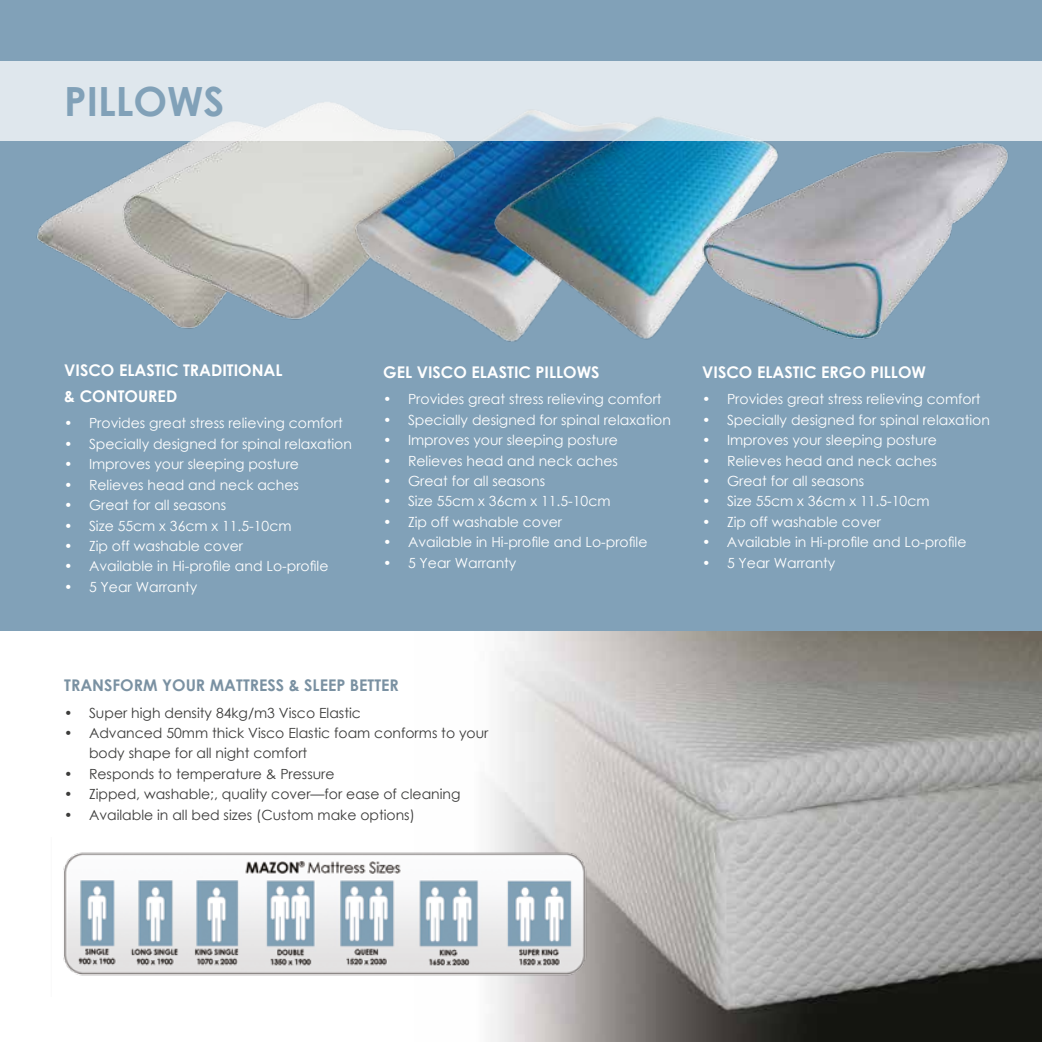
<style>
.page{position:relative;width:1042px;height:1042px;background:#fff}
.page>*{position:absolute;margin:0;border:0;box-sizing:border-box;transform-origin:0 0}
.t1{font:700 40.25px "Century Gothic";color:#81a1b8}
.t2{font:700 16.1px/26.2px "Century Gothic";color:#fff}
.t3{font:700 16.1px "Century Gothic";color:#7a91a2}
.t4{font:14px "Century Gothic";color:#fff}
.t5{font:14px/20.5px "Century Gothic";color:#3c3c3b}
</style>
<div class="page">
<img style="left:414px;top:630px;width:628px;height:412px">
<div style="left:0;top:0;width:1042px;height:630px;background:#81a1b8"></div>
<img style="left:33px;top:140px;width:160px;height:189px">
<img style="left:112px;top:140px;width:228px;height:188px">
<img style="left:340px;top:140px;width:137px;height:182px">
<img style="left:477px;top:140px;width:217px;height:202px">
<img style="left:694px;top:140px;width:316px;height:199px">
<svg style="left:0;top:61px;width:1042px;height:79px;background:#dfe7ed"></svg>
<img style="left:63px;top:838px;width:536px;height:158px">
<h1 class="t1" style="left:64px;top:71px;width:162px">PILLOWS</h1>
<p class="t2" style="left:64px;top:356px;width:220px">VISCO ELASTIC TRADITIONAL &amp; CONTOURED</p>
<p class="t4" style="left:64px;top:413px;width:280px">• Provides great stress relieving comfort</p>
<p class="t4" style="left:64px;top:434px;width:289px">• Specially designed for spinal relaxation</p>
<p class="t4" style="left:64px;top:454px;width:236px">• Improves your sleeping posture</p>
<p class="t4" style="left:64px;top:475px;width:236px">• Relieves head and neck aches</p>
<p class="t4" style="left:64px;top:495px;width:163px">• Great for all seasons</p>
<p class="t4" style="left:64px;top:516px;width:229px">• Size 55cm x 36cm x 11.5-10cm</p>
<p class="t4" style="left:64px;top:536px;width:180px">• Zip off washable cover</p>
<p class="t4" style="left:64px;top:556px;width:266px">• Available in Hi-profile and Lo-profile</p>
<p class="t4" style="left:64px;top:577px;width:135px">• 5 Year Warranty</p>
<p class="t2" style="left:383px;top:358px;width:218px">GEL VISCO ELASTIC PILLOWS</p>
<p class="t4" style="left:383px;top:389px;width:280px">• Provides great stress relieving comfort</p>
<p class="t4" style="left:383px;top:410px;width:289px">• Specially designed for spinal relaxation</p>
<p class="t4" style="left:383px;top:430px;width:236px">• Improves your sleeping posture</p>
<p class="t4" style="left:383px;top:451px;width:236px">• Relieves head and neck aches</p>
<p class="t4" style="left:383px;top:471px;width:163px">• Great for all seasons</p>
<p class="t4" style="left:383px;top:491px;width:229px">• Size 55cm x 36cm x 11.5-10cm</p>
<p class="t4" style="left:383px;top:512px;width:180px">• Zip off washable cover</p>
<p class="t4" style="left:383px;top:532px;width:266px">• Available in Hi-profile and Lo-profile</p>
<p class="t4" style="left:383px;top:553px;width:135px">• 5 Year Warranty</p>
<p class="t2" style="left:702px;top:358px;width:225px">VISCO ELASTIC ERGO PILLOW</p>
<p class="t4" style="left:702px;top:389px;width:280px">• Provides great stress relieving comfort</p>
<p class="t4" style="left:702px;top:410px;width:289px">• Specially designed for spinal relaxation</p>
<p class="t4" style="left:702px;top:430px;width:236px">• Improves your sleeping posture</p>
<p class="t4" style="left:702px;top:451px;width:236px">• Relieves head and neck aches</p>
<p class="t4" style="left:702px;top:471px;width:163px">• Great for all seasons</p>
<p class="t4" style="left:702px;top:491px;width:229px">• Size 55cm x 36cm x 11.5-10cm</p>
<p class="t4" style="left:702px;top:512px;width:180px">• Zip off washable cover</p>
<p class="t4" style="left:702px;top:532px;width:266px">• Available in Hi-profile and Lo-profile</p>
<p class="t4" style="left:702px;top:553px;width:135px">• 5 Year Warranty</p>
<p class="t3" style="left:64px;top:673px;width:336px">TRANSFORM YOUR MATTRESS &amp; SLEEP BETTER</p>
<p class="t5" style="left:64px;top:702px;width:298px">• Super high density 84kg/m3 Visco Elastic</p>
<p class="t5" style="left:89px;top:722px;width:401px;text-indent:-25px">• Advanced 50mm thick Visco Elastic foam conforms to your body shape for all night comfort</p>
<p class="t5" style="left:64px;top:763px;width:272px">• Responds to temperature &amp; Pressure</p>
<p class="t5" style="left:64px;top:784px;width:398px">• Zipped, washable;, quality cover—for ease of cleaning</p>
<p class="t5" style="left:64px;top:804px;width:352px">• Available in all bed sizes (Custom make options)</p>
</div>
